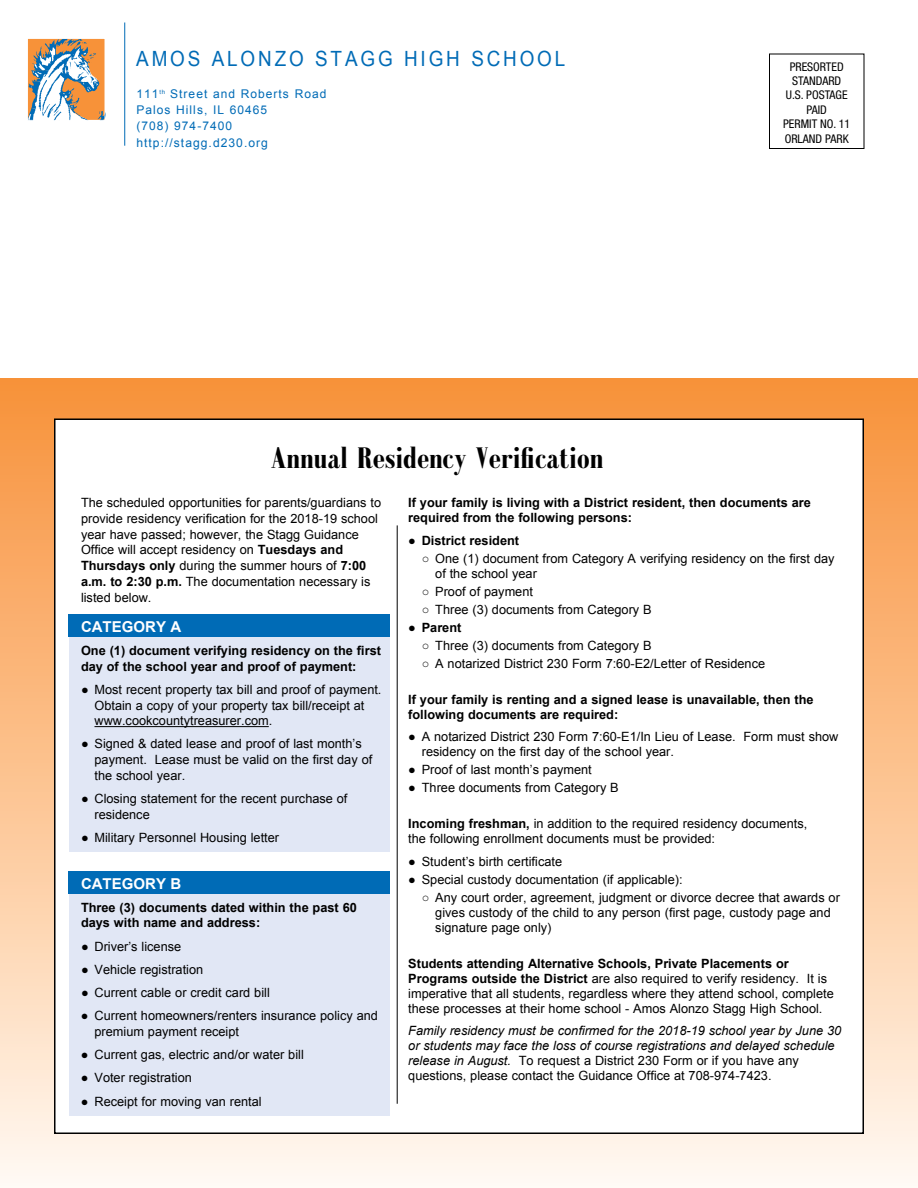
<style>
.page{position:relative;width:918px;height:1188px;background:#fff}
.page>*{position:absolute;margin:0;border:0;box-sizing:border-box;transform-origin:0 0}
.t1{font:700 30px "Galileo FLF";color:#000}
.t2{font:21px "Arial";letter-spacing:.15em;color:#006bb6;scale:.9 1}
.t3{font:700 15px "Arial";color:#fff}
.t4{font:12.75px/15.8px "Arial";color:#000}
.t5{font:700 12.75px/15.8px "Arial";color:#000}
.t6{font:italic 12.75px/15px "Arial";color:#000}
.t7{font:12.15px "Arial";letter-spacing:.085em;color:#006bb6}
.t8{font:12px/16px "Arial";letter-spacing:.085em;color:#006bb6}
.t9{font:condensed 12px/14.4px "Helvetica Neue";color:#000;text-align:center}
.s1{font-weight:700}
.s2{font-weight:400}
.s3{font-style:normal}
</style>
<div class="page">
<div style="left:0;top:378px;width:918px;height:810px;background:linear-gradient(to bottom,#f28e36,#fdf5ed)"></div>
<div style="left:769px;top:54px;width:95px;height:95px;border:1px solid #000"></div>
<svg style="left:29px;top:40px;width:74px;height:79px"></svg>
<div style="left:27px;top:38px;width:78px;height:83px;border:1px solid #fff"></div>
<hr style="left:124px;top:23px;width:1px;height:123px;background:#006bb6">
<div style="left:55px;top:419px;width:808px;height:714px;background:#fff"></div>
<hr style="left:397px;top:525px;width:1px;height:579px;background:#000">
<div style="left:69px;top:615px;width:321px;height:237px;background:#e1e7f5"></div>
<div style="left:69px;top:872px;width:321px;height:244px;background:#e1e7f5"></div>
<div style="left:68px;top:615px;width:322px;height:22px;background:#006bb6"></div>
<div style="left:68px;top:872px;width:322px;height:22px;background:#006bb6"></div>
<hr style="left:94px;top:726px;width:175px;height:1px;background:#000">
<h2 class="t2" style="left:136px;top:45px;width:478px">AMOS ALONZO STAGG HIGH SCHOOL</h2>
<p class="t8" style="left:136px;top:86px;width:191px">111<sup>th</sup> Street and Roberts Road<br>Palos Hills, IL 60465<br>(708) 974-7400</p>
<p class="t7" style="left:136px;top:134px;width:133px">http://stagg.d230.org</p>
<p class="t9" style="left:783px;top:59px;width:69px">PRESORTED<br>STANDARD<br>U.S. POSTAGE<br>PAID<br>PERMIT NO. 11<br>ORLAND PARK</p>
<h1 class="t1" style="left:271px;top:443px;width:334px">Annual Residency Verification</h1>
<p class="t4" style="left:81px;top:495px;width:302px">The scheduled opportunities for parents/guardians to provide residency verification for the 2018-19 school year have passed; however, the Stagg Guidance Office will accept residency on <span class="s1">Tuesdays and Thursdays only</span> during the summer hours of <span class="s1">7:00 a.m. to 2:30 p.m.</span> The documentation necessary is listed below.</p>
<p class="t3" style="left:81px;top:616px;width:102px">CATEGORY A</p>
<p class="t5" style="left:81px;top:643px;width:302px">One (1) document verifying residency on the first day of the school year and proof of payment:</p>
<p class="t4" style="left:95px;top:682px;width:289px;text-indent:-14px">● Most recent property tax bill and proof of payment.<br>Obtain a copy of your property tax bill/receipt at www.cookcountytreasurer.com.</p>
<p class="t4" style="left:95px;top:736px;width:279px;text-indent:-14px">● Signed &amp; dated lease and proof of last month’s payment. Lease must be valid on the first day of the school year.</p>
<p class="t4" style="left:95px;top:791px;width:255px;text-indent:-14px">● Closing statement for the recent purchase of residence</p>
<p class="t4" style="left:81px;top:830px;width:200px">● Military Personnel Housing letter</p>
<p class="t3" style="left:81px;top:873px;width:102px">CATEGORY B</p>
<p class="t5" style="left:81px;top:900px;width:277px">Three (3) documents dated within the past 60 days with name and address:</p>
<p class="t4" style="left:81px;top:938px;width:102px">● Driver’s license</p>
<p class="t4" style="left:81px;top:962px;width:124px">● Vehicle registration</p>
<p class="t4" style="left:81px;top:985px;width:190px">● Current cable or credit card bill</p>
<p class="t4" style="left:95px;top:1008px;width:285px;text-indent:-14px">● Current homeowners/renters insurance policy and premium payment receipt</p>
<p class="t4" style="left:81px;top:1047px;width:224px">● Current gas, electric and/or water bill</p>
<p class="t4" style="left:81px;top:1070px;width:112px">● Voter registration</p>
<p class="t4" style="left:81px;top:1093px;width:182px">● Receipt for moving van rental</p>
<p class="t5" style="left:408px;top:496px;width:404px;line-height:15px">If your family is living with a District resident, then documents are required from the following persons:</p>
<p class="t5" style="left:408px;top:533px;width:112px"><span class="s2">●</span> District resident</p>
<p class="t4" style="left:435px;top:551px;width:401px;line-height:15px;text-indent:-14px">○ One (1) document from Category A verifying residency on the first day of the school year</p>
<p class="t4" style="left:422px;top:583px;width:113px">○ Proof of payment</p>
<p class="t4" style="left:422px;top:601px;width:231px">○ Three (3) documents from Category B</p>
<p class="t5" style="left:408px;top:620px;width:55px"><span class="s2">●</span> Parent</p>
<p class="t4" style="left:422px;top:637px;width:231px">○ Three (3) documents from Category B</p>
<p class="t4" style="left:422px;top:655px;width:345px">○ A notarized District 230 Form 7:60-E2/Letter of Residence</p>
<p class="t5" style="left:408px;top:692px;width:407px;line-height:15px">If your family is renting and a signed lease is unavailable, then the following documents are required:</p>
<p class="t4" style="left:422px;top:729px;width:418px;line-height:15px;text-indent:-14px">● A notarized District 230 Form 7:60-E1/In Lieu of Lease. Form must show residency on the first day of the school year.</p>
<p class="t4" style="left:408px;top:762px;width:185px">● Proof of last month’s payment</p>
<p class="t4" style="left:408px;top:780px;width:212px">● Three documents from Category B</p>
<p class="t4" style="left:408px;top:816px;width:400px;line-height:15px"><span class="s1">Incoming freshman,</span> in addition to the required residency documents, the following enrollment documents must be provided:</p>
<p class="t4" style="left:408px;top:853px;width:155px">● Student’s birth certificate</p>
<p class="t4" style="left:408px;top:871px;width:276px">● Special custody documentation (if applicable):</p>
<p class="t4" style="left:435px;top:890px;width:406px;line-height:15px;text-indent:-14px">○ Any court order, agreement, judgment or divorce decree that awards or gives custody of the child to any person (first page, custody page and signature page only)</p>
<p class="t4" style="left:408px;top:956px;width:427px;line-height:15px"><span class="s1">Students attending Alternative Schools, Private Placements or Programs outside the District</span> are also required to verify residency. It is imperative that all students, regardless where they attend school, complete these processes at their home school - Amos Alonzo Stagg High School.</p>
<p class="t6" style="left:408px;top:1023px;width:435px">Family residency must be confirmed for the 2018-19 school year by June 30 or students may face the loss of course registrations and delayed schedule release in August. <span class="s3">To request a District 230 Form or if you have any questions, please contact the Guidance Office at 708-974-7423.</span></p>
</div>
